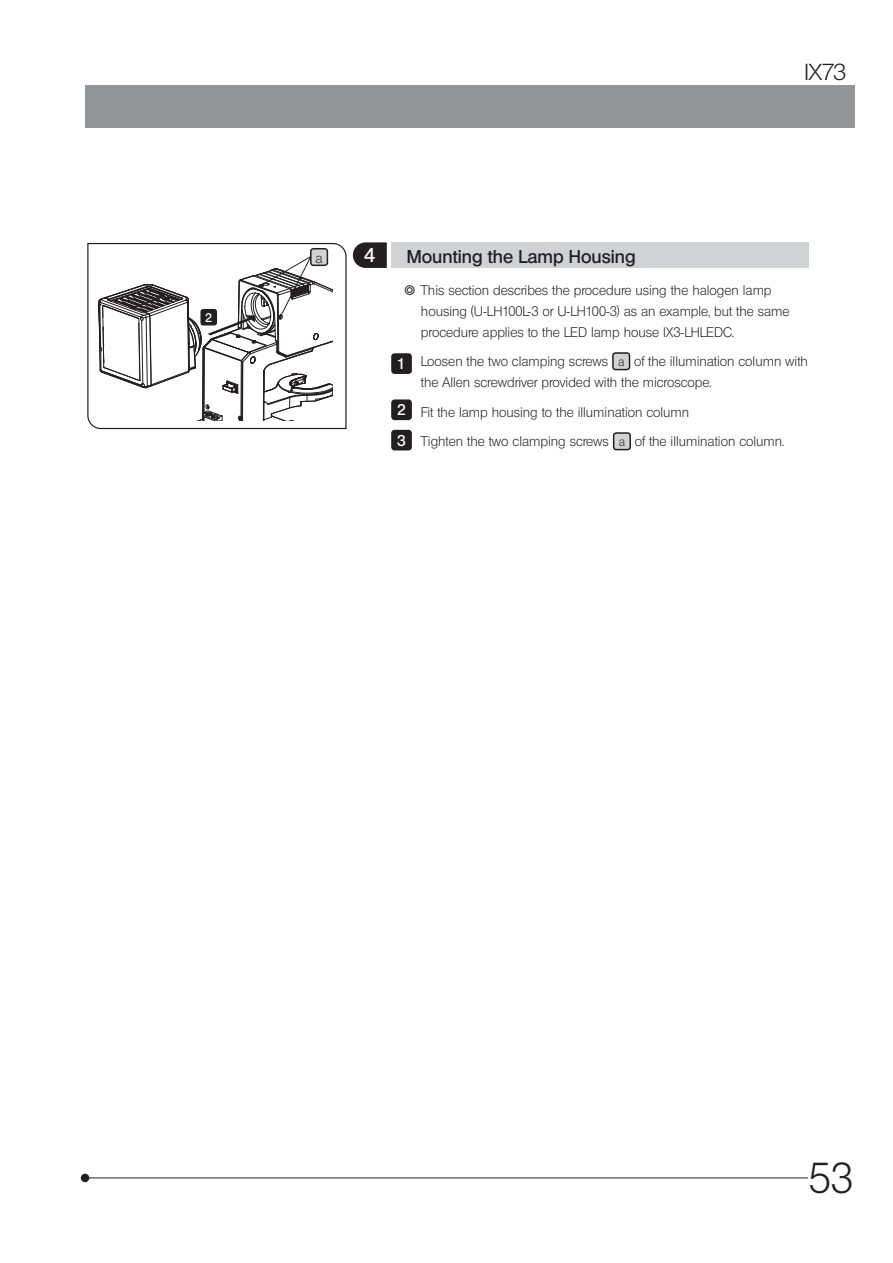
<style>
.page{position:relative;width:893px;height:1263px;background:#fff}
.page>*{position:absolute;margin:0;border:0;box-sizing:border-box;transform-origin:0 0}
.t1{font:42px "Olympus Leicht Normal";color:#231f20}
.t2{font:22.5px "Olympus Leicht Normal";color:#231f20;scale:1.1 1}
.t3{font:19.5px "Olympus Leicht Halbfett";color:#fff}
.t4{font:18px "Olympus Leicht Halbfett";color:#231f20}
.t5{font:15.15px/30.3px "Olympus Leicht Halbfett";color:#fff}
.t6{font:13.5px/21px "Olympus Leicht Normal";color:#231f20}
.t7{font:12.15px "Olympus Leicht Halbfett";color:#fff}
.s1{font-size:12.15px}
</style>
<div class="page">
<div style="left:81px;top:1174px;width:8px;height:8px;background:#231f20;border-radius:50%"></div>
<hr style="left:85px;top:1177px;width:723px;height:1px;background:#231f20">
<div style="left:85px;top:85px;width:770px;height:43px;background:#939598"></div>
<svg style="left:87px;top:242px;width:260px;height:188px"></svg>
<svg style="left:97px;top:255px;width:235px;height:166px"></svg>
<div style="left:311px;top:249px;width:16px;height:16px;background:#d1d2d4;border-radius:3px"></div>
<div style="left:310px;top:248px;width:18px;height:18px;border:2px solid #231f20;border-radius:3px"></div>
<div style="left:200px;top:309px;width:17px;height:16px;background:#231f20;border-radius:3px"></div>
<div style="left:613px;top:353px;width:16px;height:17px;background:#d1d2d4;border-radius:3px"></div>
<div style="left:612px;top:352px;width:18px;height:18px;border:2px solid #231f20;border-radius:3px"></div>
<div style="left:614px;top:433px;width:16px;height:17px;background:#d1d2d4;border-radius:3px"></div>
<div style="left:613px;top:432px;width:18px;height:18px;border:2px solid #231f20;border-radius:3px"></div>
<div style="left:391px;top:353px;width:21px;height:21px;background:#231f20;border-radius:3px"></div>
<div style="left:391px;top:399px;width:21px;height:21px;background:#231f20;border-radius:3px"></div>
<div style="left:391px;top:430px;width:21px;height:20px;background:#231f20;border-radius:3px"></div>
<div style="left:391px;top:242px;width:417px;height:26px;background:#d1d2d4"></div>
<svg style="left:353px;top:242px;width:34px;height:26px"></svg>
<p class="t7" style="left:205px;top:310px;width:8px">2</p>
<h2 class="t2" style="left:804px;top:59px;width:40px">IX73</h2>
<p class="t6" style="left:316px;top:247px;width:9px">a</p>
<h3 class="t3" style="left:364px;top:244px;width:13px">4</h3>
<h3 class="t4" style="left:407px;top:245px;width:230px">Mounting the Lamp Housing</h3>
<p class="t6" style="left:421px;top:279px;width:370px;text-indent:-17px">} This section describes the procedure using the halogen lamp housing (U-LH100L-3 or U-LH100-3) as an example, but the same procedure applies to the LED lamp house IX3-LHLEDC.</p>
<p class="t6" style="left:421px;top:351px;width:388px">Loosen the two clamping screws <span class="s1">a</span> of the illumination column with the Allen screwdriver provided with the microscope.</p>
<p class="t6" style="left:421px;top:397px;width:365px;line-height:29.5px">Fit the lamp housing to the illumination column<br>Tighten the two clamping screws <span class="s1">a</span> of the illumination column.</p>
<p class="t5" style="left:397px;top:349px;width:10px">1</p>
<p class="t5" style="left:397px;top:395px;width:10px">2<br>3</p>
<h1 class="t1" style="left:809px;top:1153px;width:46px">53</h1>
</div>
